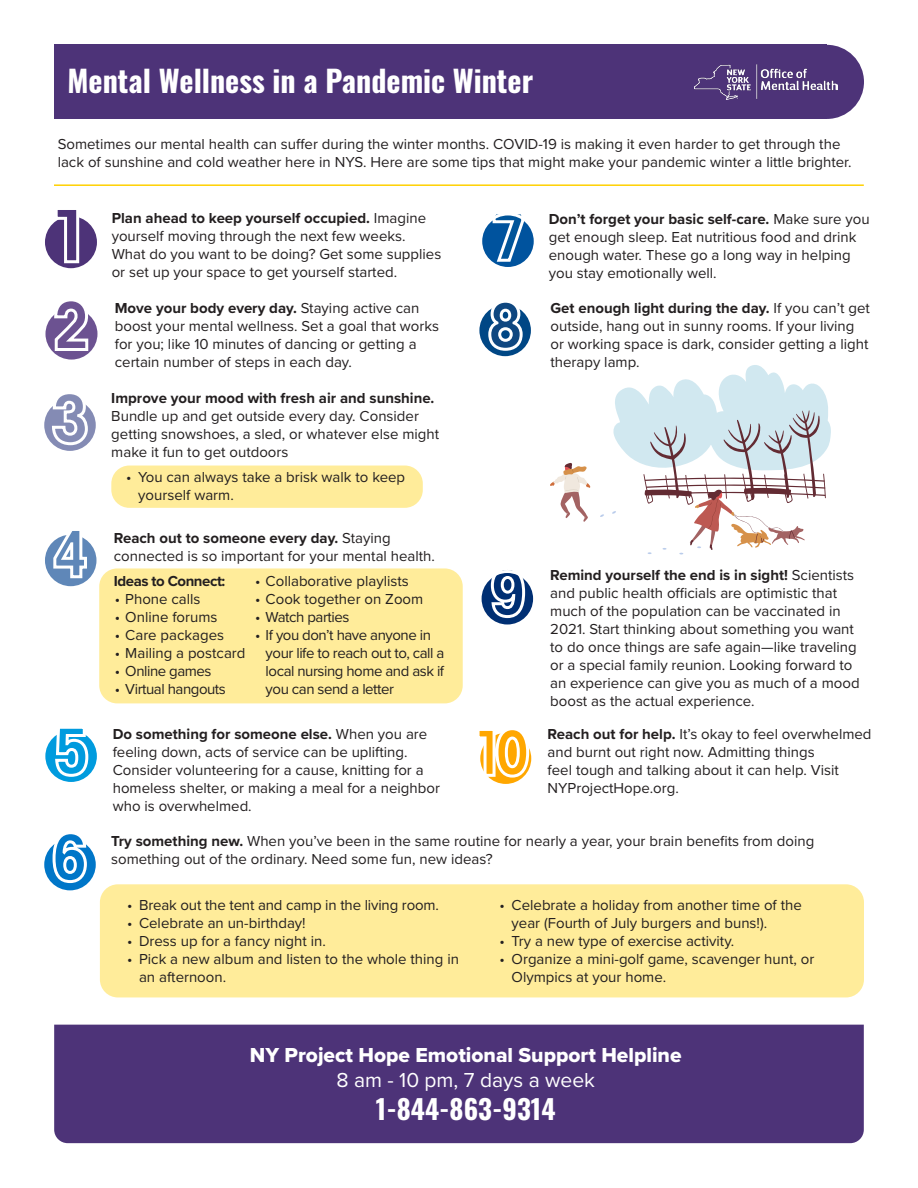
<style>
.page{position:relative;width:918px;height:1188px;background:#fff}
.page>*{position:absolute;margin:0;border:0;box-sizing:border-box;transform-origin:0 0}
.t1{font:700 30px "Oswald";color:#fff}
.t2{font:700 27px "Oswald";color:#fff}
.t3{font:21px "Proxima Nova Extrabld";color:#fff}
.t4{font:21px "Proxima Nova";color:#fff}
.t5{font:15px/18px "Proxima Nova";color:#231f20}
.t6{font:15px "Proxima Nova";letter-spacing:-.03em;color:#231f20}
.t7{font:700 15px "Proxima Nova";color:#231f20}
.t8{font:700 15px "Proxima Nova";letter-spacing:-.03em;color:#231f20}
.s1{font-weight:700}
</style>
<div class="page">
<div style="left:54px;top:45px;width:773px;height:74px;background:#4d3378"></div>
<div style="left:790px;top:45px;width:74px;height:74px;background:#4d3378;border-radius:50%"></div>
<img style="left:695px;top:64px;width:143px;height:35px">
<hr style="left:54px;top:184px;width:810px;height:2px;background:#ffd100">
<svg style="left:43px;top:215px;width:55px;height:55px"></svg>
<div style="left:42px;top:213px;width:58px;height:58px;border:3px solid #fff;border-radius:50%"></div>
<svg style="left:53px;top:210px;width:28px;height:55px"></svg>
<svg style="left:44px;top:307px;width:55px;height:54px"></svg>
<div style="left:42px;top:305px;width:58px;height:58px;border:3px solid #fff;border-radius:50%"></div>
<svg style="left:53px;top:301px;width:37px;height:52px"></svg>
<svg style="left:43px;top:398px;width:54px;height:54px"></svg>
<div style="left:41px;top:396px;width:58px;height:58px;border:3px solid #fff;border-radius:50%"></div>
<svg style="left:50px;top:394px;width:39px;height:53px"></svg>
<div style="left:111px;top:466px;width:312px;height:42px;background:#ffec9a;border-radius:18px"></div>
<svg style="left:43px;top:533px;width:55px;height:55px"></svg>
<div style="left:42px;top:532px;width:57px;height:57px;border:3px solid #fff;border-radius:50%"></div>
<svg style="left:52px;top:531px;width:37px;height:49px"></svg>
<div style="left:99px;top:568px;width:364px;height:135px;background:#ffec9a;border-radius:18px"></div>
<div style="left:100px;top:884px;width:764px;height:113px;background:#ffec9a;border-radius:18px"></div>
<svg style="left:44px;top:729px;width:54px;height:54px"></svg>
<div style="left:42px;top:727px;width:58px;height:58px;border:3px solid #fff;border-radius:50%"></div>
<svg style="left:54px;top:727px;width:36px;height:51px"></svg>
<svg style="left:43px;top:837px;width:54px;height:55px"></svg>
<div style="left:41px;top:836px;width:58px;height:57px;border:3px solid #fff;border-radius:50%"></div>
<svg style="left:51px;top:834px;width:37px;height:51px"></svg>
<svg style="left:481px;top:214px;width:54px;height:54px"></svg>
<svg style="left:491px;top:214px;width:35px;height:49px"></svg>
<div style="left:479px;top:212px;width:58px;height:58px;border:3px solid #fff;border-radius:50%"></div>
<svg style="left:478px;top:303px;width:54px;height:55px"></svg>
<div style="left:476px;top:302px;width:58px;height:57px;border:3px solid #fff;border-radius:50%"></div>
<svg style="left:487px;top:302px;width:37px;height:50px"></svg>
<svg style="left:550px;top:463px;width:41px;height:59px"></svg>
<svg style="left:600px;top:365px;width:231px;height:189px"></svg>
<svg style="left:480px;top:571px;width:55px;height:55px"></svg>
<svg style="left:489px;top:574px;width:38px;height:46px"></svg>
<svg style="left:479px;top:731px;width:54px;height:54px"></svg>
<div style="left:477px;top:730px;width:57px;height:57px;border:3px solid #fff;border-radius:50%"></div>
<svg style="left:477px;top:730px;width:54px;height:49px"></svg>
<div style="left:479px;top:570px;width:57px;height:58px;border:3px solid #fff;border-radius:50%"></div>
<div style="left:54px;top:1025px;width:810px;height:118px;background:#4d3378"></div>
<h1 class="t1" style="left:67px;top:66px;width:467px">Mental Wellness in a Pandemic Winter</h1>
<p class="t5" style="left:58px;top:134px;width:795px">Sometimes our mental health can suffer during the winter months. COVID-19 is making it even harder to get through the lack of sunshine and cold weather here in NYS. Here are some tips that might make your pandemic winter a little brighter.</p>
<p class="t5" style="left:112px;top:209px;width:331px"><span class="s1">Plan ahead to keep yourself occupied.</span> Imagine yourself moving through the next few weeks.<br>What do you want to be doing? Get some supplies or set up your space to get yourself started.</p>
<p class="t5" style="left:115px;top:299px;width:326px"><span class="s1">Move your body every day.</span> Staying active can boost your mental wellness. Set a goal that works for you; like 10 minutes of dancing or getting a certain number of steps in each day.</p>
<p class="t7" style="left:111px;top:387px;width:325px">Improve your mood with fresh air and sunshine.</p>
<p class="t5" style="left:111px;top:406px;width:329px">Bundle up and get outside every day. Consider getting snowshoes, a sled, or whatever else might make it fun to get outdoors</p>
<p class="t5" style="left:138px;top:467px;width:268px;text-indent:-12px">• You can always take a brisk walk to keep yourself warm.</p>
<p class="t5" style="left:114px;top:528px;width:323px"><span class="s1">Reach out to someone every day.</span> Staying connected is so important for your mental health.</p>
<p class="t8" style="left:114px;top:569px;width:113px">Ideas to Connect:</p>
<p class="t5" style="left:255px;top:571px;width:155px">• Collaborative playlists</p>
<p class="t5" style="left:115px;top:589px;width:87px">• Phone calls</p>
<p class="t5" style="left:255px;top:589px;width:170px">• Cook together on Zoom</p>
<p class="t5" style="left:115px;top:607px;width:104px">• Online forums</p>
<p class="t6" style="left:255px;top:606px;width:96px">• Watch parties</p>
<p class="t5" style="left:115px;top:625px;width:111px">• Care packages</p>
<p class="t6" style="left:255px;top:624px;width:177px">• If you don’t have anyone in</p>
<p class="t5" style="left:115px;top:643px;width:132px">• Mailing a postcard</p>
<p class="t6" style="left:266px;top:642px;width:180px">your life to reach out to, call a</p>
<p class="t6" style="left:115px;top:660px;width:98px">• Online games</p>
<p class="t6" style="left:266px;top:660px;width:180px">local nursing home and ask if</p>
<p class="t6" style="left:115px;top:678px;width:113px">• Virtual hangouts</p>
<p class="t6" style="left:266px;top:678px;width:130px">you can send a letter</p>
<p class="t5" style="left:113px;top:724px;width:329px"><span class="s1">Do something for someone else.</span> When you are feeling down, acts of service can be uplifting.<br>Consider volunteering for a cause, knitting for a homeless shelter, or making a meal for a neighbor who is overwhelmed.</p>
<p class="t5" style="left:111px;top:831px;width:705px"><span class="s1">Try something new.</span> When you’ve been in the same routine for nearly a year, your brain benefits from doing something out of the ordinary. Need some fun, new ideas?</p>
<p class="t5" style="left:127px;top:895px;width:313px">• Break out the tent and camp in the living room.</p>
<p class="t5" style="left:127px;top:913px;width:180px">• Celebrate an un-birthday!</p>
<p class="t5" style="left:127px;top:931px;width:200px">• Dress up for a fancy night in.</p>
<p class="t5" style="left:139px;top:949px;width:321px;text-indent:-12px">• Pick a new album and listen to the whole thing in an afternoon.</p>
<p class="t5" style="left:549px;top:209px;width:322px"><span class="s1">Don’t forget your basic self-care.</span> Make sure you get enough sleep. Eat nutritious food and drink enough water. These go a long way in helping you stay emotionally well.</p>
<p class="t5" style="left:550px;top:298px;width:321px"><span class="s1">Get enough light during the day.</span> If you can’t get outside, hang out in sunny rooms. If your living or working space is dark, consider getting a light therapy lamp.</p>
<p class="t5" style="left:550px;top:566px;width:311px"><span class="s1">Remind yourself the end is in sight!</span> Scientists and public health officials are optimistic that much of the population can be vaccinated in 2021. Start thinking about something you want to do once things are safe again—like traveling or a special family reunion. Looking forward to an experience can give you as much of a mood boost as the actual experience.</p>
<p class="t5" style="left:548px;top:724px;width:325px"><span class="s1">Reach out for help.</span> It’s okay to feel overwhelmed and burnt out right now. Admitting things<br>feel tough and talking about it can help. Visit NYProjectHope.org.</p>
<p class="t5" style="left:512px;top:895px;width:292px;text-indent:-12px">• Celebrate a holiday from another time of the year (Fourth of July burgers and buns!).</p>
<p class="t5" style="left:500px;top:931px;width:236px">• Try a new type of exercise activity.</p>
<p class="t5" style="left:512px;top:949px;width:304px;text-indent:-12px">• Organize a mini-golf game, scavenger hunt, or<br>Olympics at your home.</p>
<h3 class="t3" style="left:250px;top:1039px;width:433px">NY Project Hope Emotional Support Helpline</h3>
<h3 class="t4" style="left:336px;top:1065px;width:260px">8 am - 10 pm, 7 days a week</h3>
<h2 class="t2" style="left:376px;top:1095px;width:181px">1-844-863-9314</h2>
</div>
